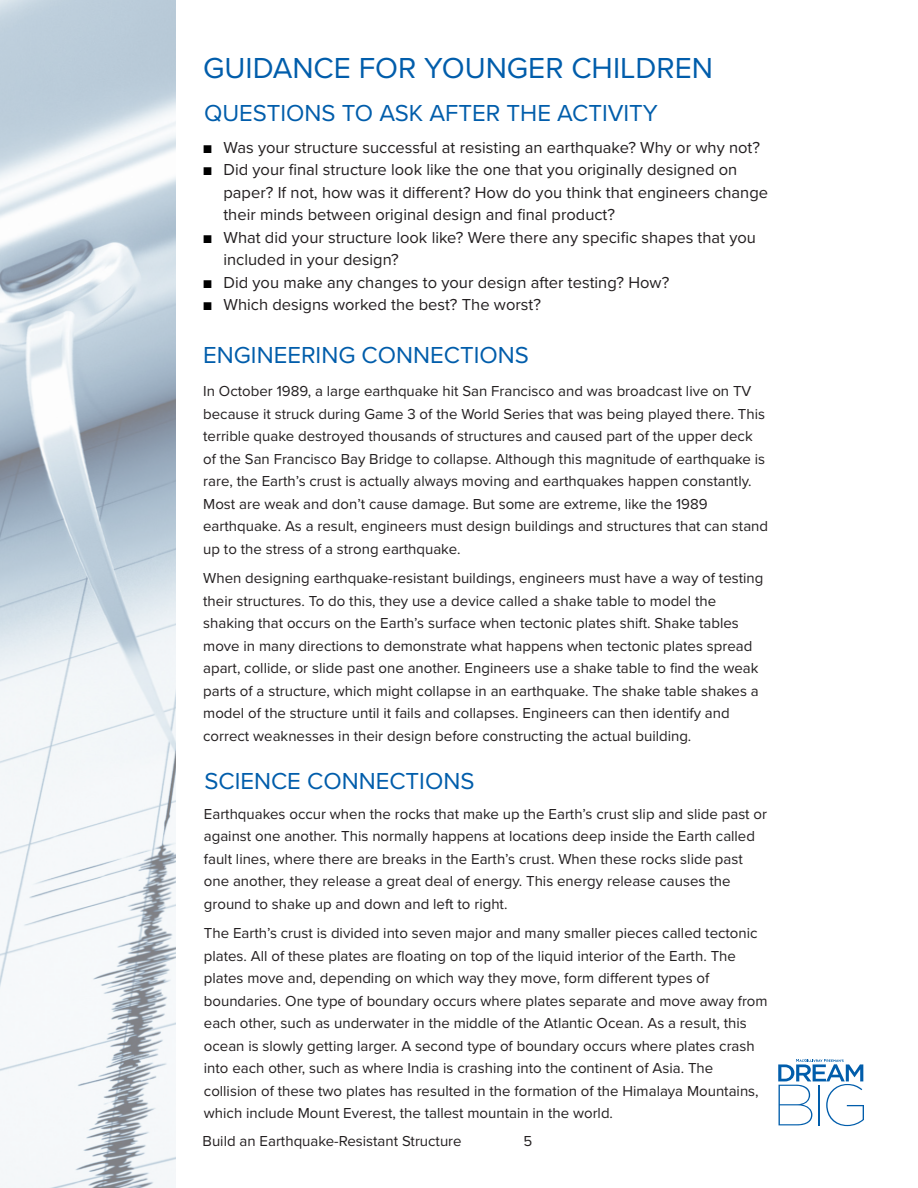
<style>
.page{position:relative;width:918px;height:1188px;background:#fff}
.page>*{position:absolute;margin:0;border:0;box-sizing:border-box;transform-origin:0 0}
.Paragraph_Style_1{font:30px "Proxima Nova";color:#015dab}
.Paragraph_Style_1-2{font:24px "Proxima Nova";color:#015dab}
.t1{font:16.5px/22.5px "Proxima Nova";color:#231f20}
.Paragraph_Style_1-3{font:15px/22.5px "Proxima Nova";color:#231f20}
.s1{font-size:13.5px;color:#000}
</style>
<div class="page">
<img style="left:0;top:0;width:176px;height:1188px">
<svg style="left:778px;top:1059px;width:86px;height:67px"></svg>
<p class="Paragraph_Style_1" style="left:203px;top:50px;width:511px">GUIDANCE FOR YOUNGER CHILDREN</p>
<p class="Paragraph_Style_1-2" style="left:204px;top:99px;width:455px">QUESTIONS TO ASK AFTER THE ACTIVITY</p>
<p class="t1" style="left:203px;top:136px;width:558px"><span class="s1">■</span> Was your structure successful at resisting an earthquake? Why or why not?</p>
<p class="t1" style="left:223px;top:159px;width:546px;text-indent:-20px"><span class="s1">■</span> Did your final structure look like the one that you originally designed on paper? If not, how was it different? How do you think that engineers change their minds between original design and final product?</p>
<p class="t1" style="left:223px;top:226px;width:534px;text-indent:-20px"><span class="s1">■</span> What did your structure look like? Were there any specific shapes that you included in your design?</p>
<p class="t1" style="left:203px;top:271px;width:468px"><span class="s1">■</span> Did you make any changes to your design after testing? How?</p>
<p class="t1" style="left:203px;top:294px;width:339px"><span class="s1">■</span> Which designs worked the best? The worst?</p>
<p class="Paragraph_Style_1-2" style="left:203px;top:341px;width:327px">ENGINEERING CONNECTIONS</p>
<p class="Paragraph_Style_1-3" style="left:203px;top:380px;width:566px">In October 1989, a large earthquake hit San Francisco and was broadcast live on TV because it struck during Game 3 of the World Series that was being played there. This terrible quake destroyed thousands of structures and caused part of the upper deck of the San Francisco Bay Bridge to collapse. Although this magnitude of earthquake is rare, the Earth’s crust is actually always moving and earthquakes happen constantly.<br>Most are weak and don’t cause damage. But some are extreme, like the 1989 earthquake. As a result, engineers must design buildings and structures that can stand up to the stress of a strong earthquake.</p>
<p class="Paragraph_Style_1-3" style="left:203px;top:567px;width:562px">When designing earthquake-resistant buildings, engineers must have a way of testing their structures. To do this, they use a device called a shake table to model the shaking that occurs on the Earth’s surface when tectonic plates shift. Shake tables move in many directions to demonstrate what happens when tectonic plates spread apart, collide, or slide past one another. Engineers use a shake table to find the weak parts of a structure, which might collapse in an earthquake. The shake table shakes a model of the structure until it fails and collapses. Engineers can then identify and correct weaknesses in their design before constructing the actual building.</p>
<p class="Paragraph_Style_1-2" style="left:204px;top:766px;width:272px">SCIENCE CONNECTIONS</p>
<p class="Paragraph_Style_1-3" style="left:204px;top:803px;width:565px">Earthquakes occur when the rocks that make up the Earth’s crust slip and slide past or against one another. This normally happens at locations deep inside the Earth called fault lines, where there are breaks in the Earth’s crust. When these rocks slide past one another, they release a great deal of energy. This energy release causes the ground to shake up and down and left to right.</p>
<p class="Paragraph_Style_1-3" style="left:204px;top:922px;width:565px">The Earth’s crust is divided into seven major and many smaller pieces called tectonic plates. All of these plates are floating on top of the liquid interior of the Earth. The plates move and, depending on which way they move, form different types of boundaries. One type of boundary occurs where plates separate and move away from each other, such as underwater in the middle of the Atlantic Ocean. As a result, this ocean is slowly getting larger. A second type of boundary occurs where plates crash into each other, such as where India is crashing into the continent of Asia. The collision of these two plates has resulted in the formation of the Himalaya Mountains, which include Mount Everest, the tallest mountain in the world.</p>
<p class="Paragraph_Style_1-3" style="left:203px;top:1130px;width:261px">Build an Earthquake-Resistant Structure</p>
<p class="Paragraph_Style_1-3" style="left:524px;top:1130px;width:10px">5</p>
</div>
